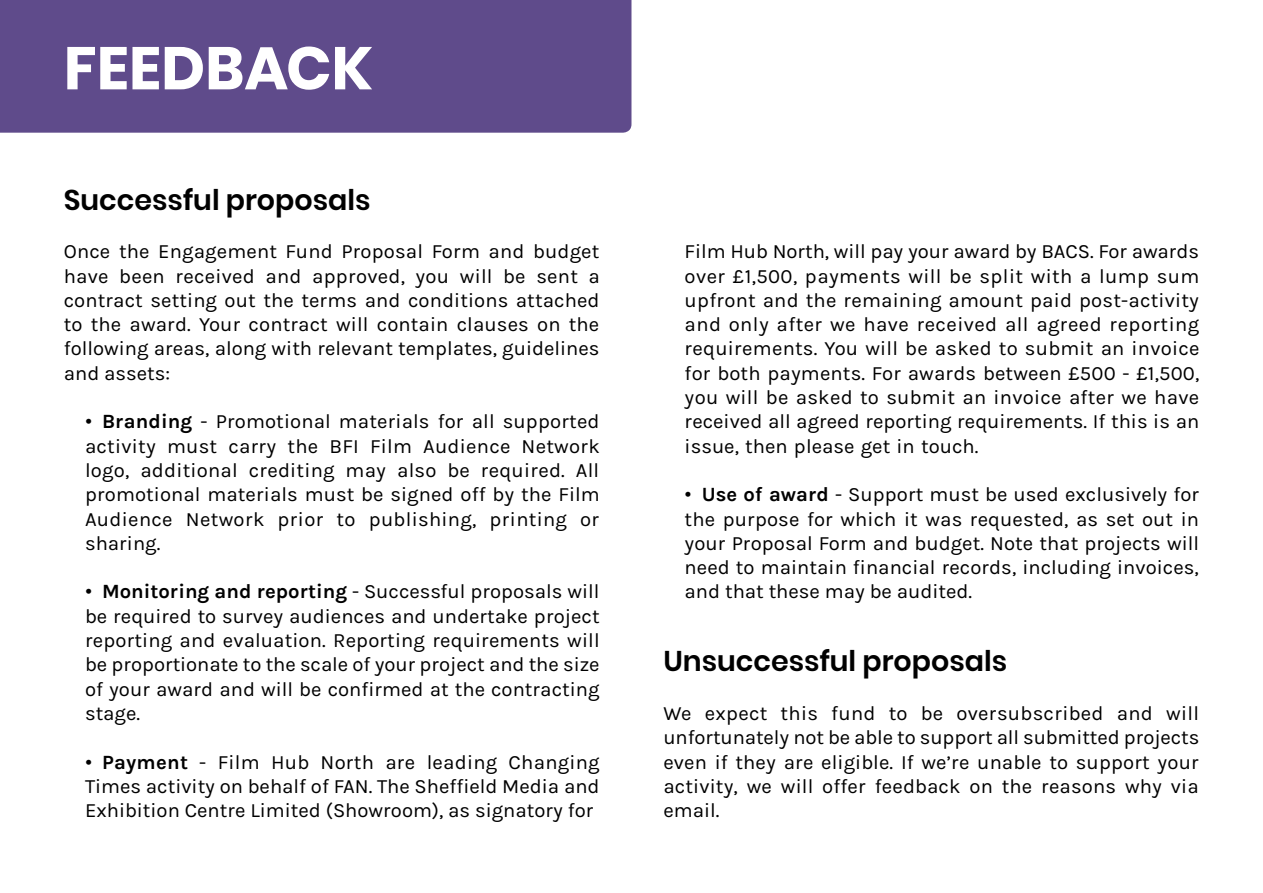
<style>
.page{position:relative;width:1263px;height:893px;background:#fff}
.page>*{position:absolute;margin:0;border:0;box-sizing:border-box;transform-origin:0 0}
.Paragraph_Style_7{font:700 60px "Poppins";color:#fff}
.Paragraph_Style_9{font:600 28.5px "Poppins";color:#000}
.Paragraph_Style_5{font:20.25px/24.3px "Karla";color:#000;text-align:justify}
.Body_Text{font:20.25px/24.3px "Karla";color:#000;text-align:justify}
.s1{font-family:"Poppins"}
.s2{font-weight:700}
</style>
<div class="page">
<div style="left:0;top:0;width:631px;height:133px;background:#5f4b8b"></div>
<p class="Paragraph_Style_7" style="left:64px;top:34px;width:311px">FEEDBACK</p>
<p class="Paragraph_Style_9" style="left:64px;top:183px;width:308px">Successful proposals</p>
<p class="Body_Text" style="left:64px;top:240px;width:538px">Once the Engagement Fund Proposal Form and budget have been received and approved, you will be sent a contract setting out the terms and conditions attached to the award. Your contract will contain clauses on the following areas, along with relevant templates, guidelines and assets:</p>
<p class="Paragraph_Style_5" style="left:85px;top:410px;width:516px"><span class="s1">•</span> <span class="s2">Branding</span> - Promotional materials for all supported activity must carry the BFI Film Audience Network logo, additional crediting may also be required. All promotional materials must be signed off by the Film Audience Network prior to publishing, printing or sharing.</p>
<p class="Paragraph_Style_5" style="left:85px;top:580px;width:516px"><span class="s1">•</span> <span class="s2">Monitoring and reporting</span> - Successful proposals will be required to survey audiences and undertake project reporting and evaluation. Reporting requirements will be proportionate to the scale of your project and the size of your award and will be confirmed at the contracting stage.</p>
<p class="Paragraph_Style_5" style="left:85px;top:750px;width:516px"><span class="s1">•</span> <span class="s2">Payment</span> - Film Hub North are leading Changing Times activity on behalf of FAN. The Sheffield Media and Exhibition Centre Limited (Showroom), as signatory for</p>
<p class="Paragraph_Style_5" style="left:685px;top:240px;width:516px">Film Hub North, will pay your award by BACS. For awards over £1,500, payments will be split with a lump sum upfront and the remaining amount paid post-activity and only after we have received all agreed reporting requirements. You will be asked to submit an invoice for both payments. For awards between £500 - £1,500, you will be asked to submit an invoice after we have received all agreed reporting requirements. If this is an issue, then please get in touch.</p>
<p class="Paragraph_Style_5" style="left:685px;top:483px;width:516px"><span class="s1">•</span> <span class="s2">Use of award</span> - Support must be used exclusively for the purpose for which it was requested, as set out in your Proposal Form and budget. Note that projects will need to maintain financial records, including invoices, and that these may be audited.</p>
<p class="Paragraph_Style_9" style="left:663px;top:645px;width:345px">Unsuccessful proposals</p>
<p class="Body_Text" style="left:663px;top:701px;width:537px">We expect this fund to be oversubscribed and will unfortunately not be able to support all submitted projects even if they are eligible. If we’re unable to support your activity, we will offer feedback on the reasons why via email.</p>
</div>
